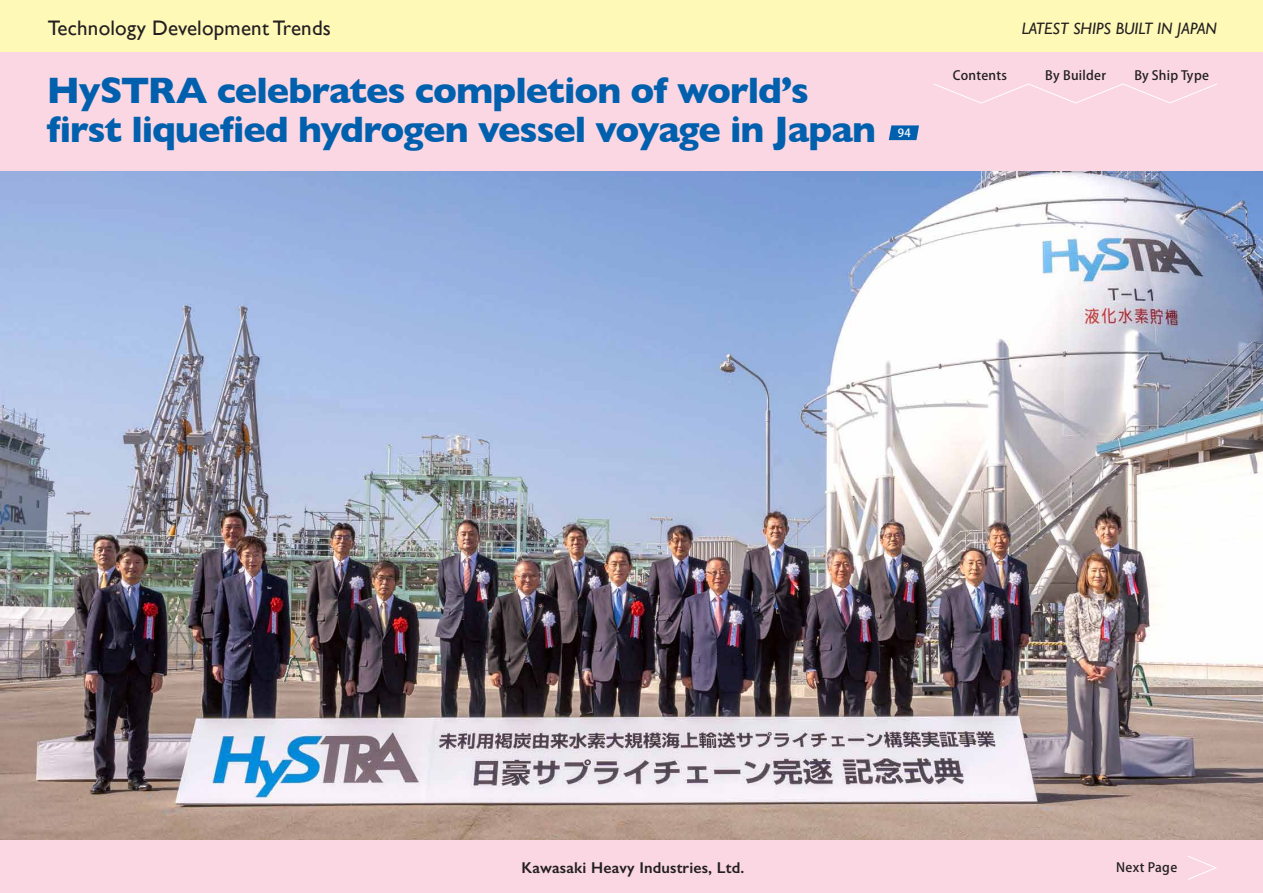
<style>
.page{position:relative;width:1263px;height:893px;background:#fff}
.page>*{position:absolute;margin:0;border:0;box-sizing:border-box;transform-origin:0 0}
.船名{font:700 37.5px/39px "Gill Sans";letter-spacing:-.025em;color:#0160ae}
.Page_title{font:21px "Gill Sans";letter-spacing:.01em;color:#231f20}
.Latest{font:italic 16.5px "Gill Sans";color:#231f20}
.会社名{font:600 15.75px "Gill Sans";letter-spacing:.01em;color:#231f20}
.t1{font:500 12.75px "Koz Go Pr 6 N";letter-spacing:.02em;color:#231f20}
.Ship_namber{font:500 11.25px "Koz Go Pr 6 N";color:#fff}
</style>
<div class="page">
<img style="left:0;top:170px;width:1263px;height:670px">
<div style="left:1px;top:51px;width:1262px;height:119px;background:#fad7e2"></div>
<div style="left:0;top:0;width:1263px;height:51px;background:#fff9b8"></div>
<div style="left:0;top:840px;width:1263px;height:53px;background:#fad7e2"></div>
<svg style="left:889px;top:125px;width:30px;height:15px"></svg>
<svg style="left:934px;top:83px;width:283px;height:21px"></svg>
<svg style="left:1188px;top:856px;width:29px;height:24px"></svg>
<p class="Page_title" style="left:48px;top:15px;width:285px">Technology Development Trends</p>
<p class="船名" style="left:47px;top:70px;width:831px">HySTRA celebrates completion of world s’ first liquefied hydrogen vessel voyage in Japan</p>
<p class="Ship_namber" style="left:898px;top:127px;width:14px">94</p>
<p class="t1" style="left:953px;top:69px;width:56px">Contents</p>
<p class="Latest" style="left:1022px;top:19px;width:197px">LATEST SHIPS BUILT IN JAPAN</p>
<p class="t1" style="left:1134px;top:69px;width:76px">By Ship Type</p>
<p class="t1" style="left:1045px;top:69px;width:62px">By Builder</p>
<p class="会社名" style="left:521px;top:858px;width:224px">Kawasaki Heavy Industries, Ltd.</p>
<p class="t1" style="left:1116px;top:860px;width:63px">Next Page</p>
</div>
